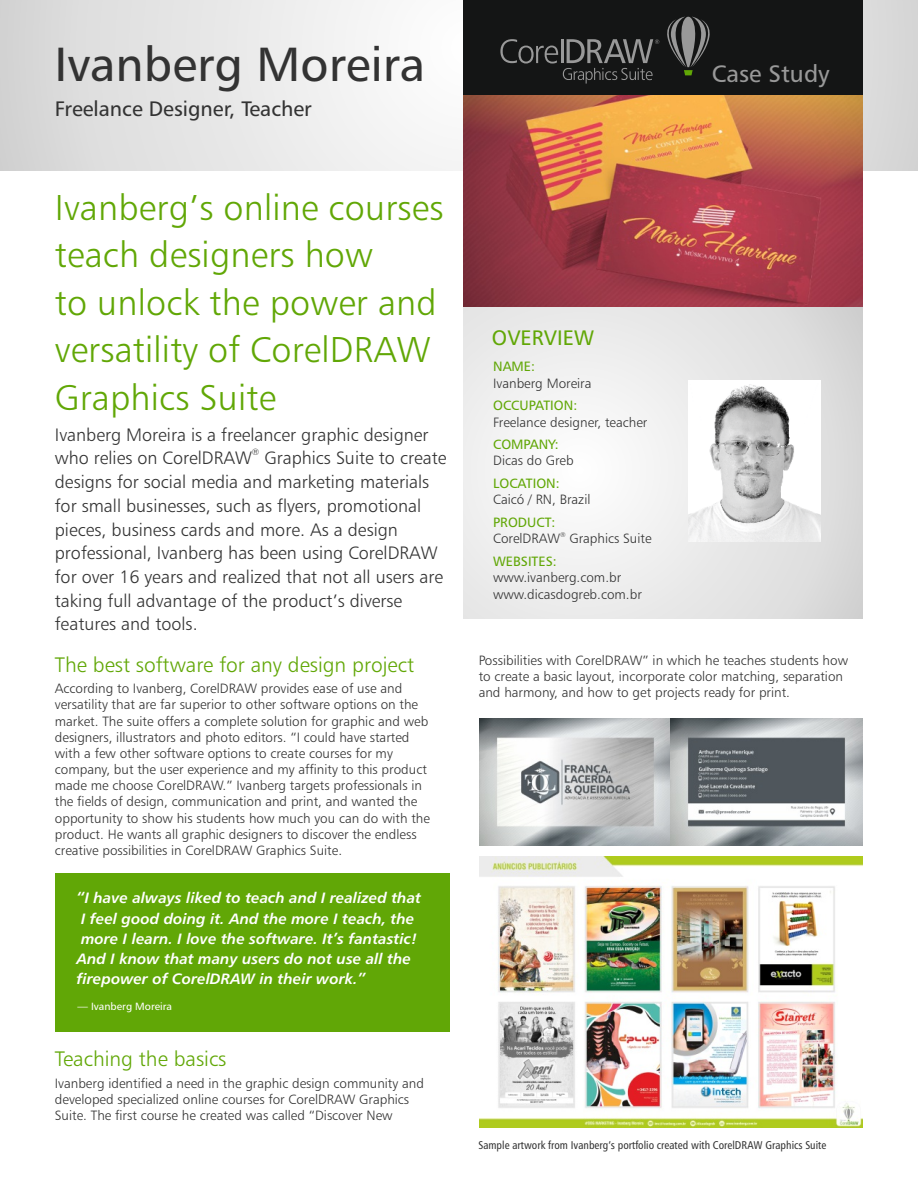
<style>
.page{position:relative;width:918px;height:1188px;background:#fff}
.page>*{position:absolute;margin:0;border:0;box-sizing:border-box;transform-origin:0 0}
.t1{font:48px "Humanist 777 BT Roman B";color:#333}
.t2{font:36px/47.4px "Humanist 777 BT Light B";letter-spacing:.005em;color:#61a706}
.t3{font:24px "Humanist 777 BT Roman B";color:#999}
.t4{font:21px "Humanist 777 BT Light B";color:#61a706}
.t5{font:21px "Humanist 777 BT Roman B";color:#333}
.t6{font:21px "Humanist 777 BT Roman B";color:#61a706}
.t7{font:18px/23.7px "Humanist 777 BT Light B";color:#333}
.t8{font:15px/20.1px "Humanist 777 BT Bold Italic B";color:#fff}
.t9{font:13.5px/16.2px "Humanist 777 BT Light B";color:#333}
.t10{font:13.5px "Humanist 777 BT Roman B";color:#61a706}
.t11{font:11.25px "Humanist 777 BT Roman Condensed B";color:#333}
.t12{font:10.5px "Humanist 777 BT Roman B";color:#fff}
.t13{font:9px "Humanist 777 BT Light B";color:#333}
.t14{font:6.75px "Humanist 777 BT Light B";color:#333}
</style>
<div class="page">
<svg style="left:0;top:0;width:918px;height:171px"></svg>
<img style="left:463px;top:95px;width:400px;height:213px">
<div style="left:463px;top:0;width:400px;height:95px;background:#141515"></div>
<svg style="left:667px;top:17px;width:43px;height:58px"></svg>
<svg style="left:500px;top:39px;width:159px;height:45px"></svg>
<div style="left:463px;top:308px;width:400px;height:311px;background:linear-gradient(to right,#f7f7f7,#dcdcdc)"></div>
<div style="left:55px;top:873px;width:395px;height:158px;background:#61a706"></div>
<img style="left:479px;top:857px;width:383px;height:270px">
<img style="left:688px;top:380px;width:132px;height:162px">
<img style="left:480px;top:719px;width:383px;height:127px">
<h1 class="t1" style="left:54px;top:45px;width:372px">Ivanberg Moreira</h1>
<h3 class="t5" style="left:55px;top:100px;width:259px">Freelance Designer, Teacher</h3>
<h2 class="t2" style="left:55px;top:187px;width:390px">Ivanberg’s online courses teach designers how<br>to unlock the power and versatility of CorelDRAW<br>Graphics Suite</h2>
<h3 class="t7" style="left:55px;top:424px;width:375px">Ivanberg Moreira is a freelancer graphic designer</h3>
<p class="t13" style="left:252px;top:449px;width:9px">®</p>
<p class="t7" style="left:55px;top:448px;width:393px">who relies on CorelDRAW Graphics Suite to create designs for social media and marketing materials for small businesses, such as flyers, promotional pieces, business cards and more. As a design professional, Ivanberg has been using CorelDRAW for over 16 years and realized that not all users are taking full advantage of the product’s diverse features and tools.</p>
<h3 class="t4" style="left:55px;top:656px;width:361px">The best software for any design project</h3>
<p class="t9" style="left:55px;top:682px;width:377px">According to Ivanberg, CorelDRAW provides ease of use and versatility that are far superior to other software options on the market. The suite offers a complete solution for graphic and web designers, illustrators and photo editors. “I could have started with a few other software options to create courses for my company, but the user experience and my affinity to this product made me choose CorelDRAW.” Ivanberg targets professionals in the fields of design, communication and print, and wanted the opportunity to show his students how much you can do with the product. He wants all graphic designers to discover the endless creative possibilities in CorelDRAW Graphics Suite.</p>
<p class="t8" style="left:77px;top:889px;width:346px">“I have always liked to teach and I realized that I feel good doing it. And the more I teach, the more I learn. I love the software. It’s fantastic!<br>And I know that many users do not use all the firepower of CorelDRAW in their work.”</p>
<p class="t12" style="left:78px;top:1002px;width:96px">— Ivanberg Moreira</p>
<h3 class="t4" style="left:55px;top:1050px;width:173px">Teaching the basics</h3>
<p class="t9" style="left:55px;top:1076px;width:371px">Ivanberg identified a need in the graphic design community and developed specialized online courses for CorelDRAW Graphics<br>Suite. The first course he created was called “Discover New</p>
<h3 class="t3" style="left:712px;top:63px;width:119px">Case Study</h3>
<h3 class="t6" style="left:492px;top:329px;width:103px">OVERVIEW</h3>
<p class="t10" style="left:493px;top:361px;width:43px">NAME:</p>
<p class="t9" style="left:493px;top:376px;width:100px">Ivanberg Moreira</p>
<p class="t10" style="left:493px;top:400px;width:86px">OCCUPATION:</p>
<p class="t9" style="left:493px;top:415px;width:156px">Freelance designer, teacher</p>
<p class="t10" style="left:493px;top:439px;width:67px">COMPANY:</p>
<p class="t9" style="left:493px;top:454px;width:82px">Dicas do Greb</p>
<p class="t10" style="left:493px;top:478px;width:68px">LOCATION:</p>
<p class="t9" style="left:493px;top:493px;width:99px">Caicó / RN, Brazil</p>
<p class="t10" style="left:493px;top:517px;width:64px">PRODUCT:</p>
<p class="t14" style="left:560px;top:532px;width:7px">®</p>
<p class="t9" style="left:493px;top:532px;width:160px">CorelDRAW Graphics Suite</p>
<p class="t10" style="left:493px;top:556px;width:65px">WEBSITES:</p>
<p class="t9" style="left:493px;top:571px;width:150px">www.ivanberg.com.br www.dicasdogreb.com.br</p>
<p class="t9" style="left:479px;top:653px;width:371px">Possibilities with CorelDRAW” in which he teaches students how to create a basic layout, incorporate color matching, separation and harmony, and how to get projects ready for print.</p>
<p class="t11" style="left:478px;top:1140px;width:349px">Sample artwork from Ivanberg’s portfolio created with CorelDRAW Graphics Suite</p>
</div>
